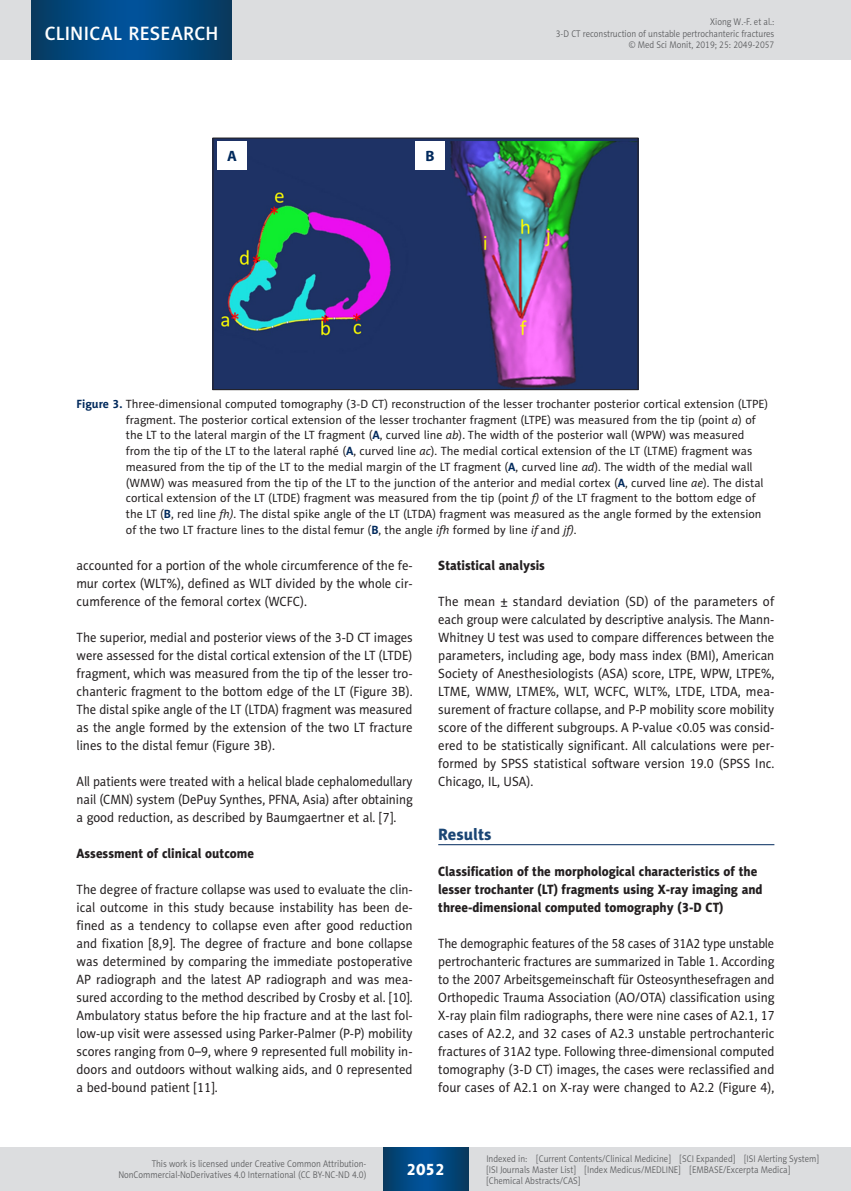
<style>
.page{position:relative;width:851px;height:1191px;background:#fff}
.page>*{position:absolute;margin:0;border:0;box-sizing:border-box;transform-origin:0 0}
.t1{font:19.5px "Naomi Sans EFN Medium";letter-spacing:.015em;color:#fff}
.MSM_Headline_1{font:16.5px "Naomi Sans EFN Heavy";color:#1a4574}
.t2{font:16.5px "Naomi Sans EFN Heavy";color:#fff}
.t3{font:700 15px "Myriad Pro";color:#00295c}
.MSM_Body{font:13.5px/18px "Naomi Sans EFN";color:#231f20;text-align:justify;scale:.95 1}
.MSM_Body-2{font:13.5px/18px "Naomi Sans EFN";color:#231f20;text-align:justify;scale:.96 1}
.MSM_Body-3{font:13.5px/18px "Naomi Sans EFN";color:#231f20;text-align:justify;scale:.94 1}
.MSM_Body-4{font:13.5px/18px "Naomi Sans EFN";color:#231f20;text-align:justify;scale:.92 1}
.MSM_Headline_2{font:13.5px/18px "Naomi Sans EFN Heavy";color:#231f20;scale:.95 1}
.MSM_Rycina_tytul{font:12px/15.8px "Naomi Sans EFN";color:#231f20}
.t4{font:9.75px/11.2px "Naomi Sans EFN Light";color:#57585a;text-align:right;scale:.9 1}
.s1{font-weight:700;color:#00295c}
.s2{font-style:italic}
</style>
<div class="page">
<hr style="left:438px;top:844px;width:336px;height:1px;background:#00295c">
<img style="left:215px;top:140px;width:421px;height:248px">
<div style="left:213px;top:138px;width:425px;height:252px;border:1px solid #231f20"></div>
<div style="left:217px;top:142px;width:30px;height:28px;background:#fff"></div>
<div style="left:415px;top:142px;width:29px;height:28px;background:#fff"></div>
<div style="left:0;top:1148px;width:850px;height:43px;background:#dcdddf"></div>
<svg style="left:383px;top:1147px;width:85px;height:43px;background:#02477e"></svg>
<div style="left:0;top:0;width:850px;height:60px;background:#dcdddf"></div>
<hr style="left:850px;top:0;width:1px;height:60px;background:#dcdddf">
<svg style="left:32px;top:0;width:200px;height:60px;background:#02477e"></svg>
<h1 class="t1" style="left:45px;top:22px;width:175px">CLINICAL RESEARCH</h1>
<p class="t3" style="left:227px;top:147px;width:11px">A</p>
<p class="t3" style="left:425px;top:147px;width:11px">B</p>
<p class="t4" style="left:555px;top:16px;width:244px">Xiong W.-F. et al.:<br>3-D CT reconstruction of unstable pertrochanteric fractures © Med Sci Monit, 2019; 25: 2049-2057</p>
<p class="MSM_Rycina_tytul" style="left:126px;top:396px;width:644px;text-indent:-49px"><span class="s1">Figure 3.</span> Three-dimensional computed tomography (3-D CT) reconstruction of the lesser trochanter posterior cortical extension (LTPE) fragment. The posterior cortical extension of the lesser trochanter fragment (LTPE) was measured from the tip (point <span class="s2">a</span>) of the LT to the lateral margin of the LT fragment (<span class="s1">A</span>, curved line <span class="s2">ab</span>). The width of the posterior wall (WPW) was measured from the tip of the LT to the lateral raphé (<span class="s1">A</span>, curved line <span class="s2">ac</span>). The medial cortical extension of the LT (LTME) fragment was measured from the tip of the LT to the medial margin of the LT fragment (<span class="s1">A</span>, curved line <span class="s2">ad</span>). The width of the medial wall (WMW) was measured from the tip of the LT to the junction of the anterior and medial cortex (<span class="s1">A</span>, curved line <span class="s2">ae</span>). The distal cortical extension of the LT (LTDE) fragment was measured from the tip (point <span class="s2">f)</span> of the LT fragment to the bottom edge of the LT (<span class="s1">B</span>, red line <span class="s2">fh)</span>. The distal spike angle of the LT (LTDA) fragment was measured as the angle formed by the extension of the two LT fracture lines to the distal femur (<span class="s1">B</span>, the angle <span class="s2">ifh</span> formed by line <span class="s2">if</span> and <span class="s2">jf)</span>.</p>
<p class="MSM_Body" style="left:77px;top:556px;width:355px">accounted for a portion of the whole circumference of the fe&shy;mur cortex (WLT%), defined as WLT divided by the whole cir&shy;cumference of the femoral cortex (WCFC).</p>
<p class="MSM_Body-3" style="left:77px;top:628px;width:359px">The superior, medial and posterior views of the 3-D CT images were assessed for the distal cortical extension of the LT (LTDE) fragment, which was measured from the tip of the lesser tro&shy;chanteric fragment to the bottom edge of the LT (Figure 3B).<br>The distal spike angle of the LT (LTDA) fragment was measured as the angle formed by the extension of the two LT fracture lines to the distal femur (Figure 3B).</p>
<p class="MSM_Body-3" style="left:77px;top:772px;width:359px">All patients were treated with a helical blade cephalomedullary nail (CMN) system (DePuy Synthes, PFNA, Asia) after obtaining a good reduction, as described by Baumgaertner et al. [7].</p>
<p class="MSM_Headline_2" style="left:77px;top:844px;width:188px">Assessment of clinical outcome</p>
<p class="MSM_Body" style="left:77px;top:880px;width:355px">The degree of fracture collapse was used to evaluate the clin&shy;ical outcome in this study because instability has been de&shy;fined as a tendency to collapse even after good reduction and fixation [8,9]. The degree of fracture and bone collapse was determined by comparing the immediate postoperative AP radiograph and the latest AP radiograph and was mea&shy;sured according to the method described by Crosby et al. [10].<br>Ambulatory status before the hip fracture and at the last fol&shy;low-up visit were assessed using Parker-Palmer (P-P) mobility scores ranging from 0–9, where 9 represented full mobility in&shy;doors and outdoors without walking aids, and 0 represented a bed-bound patient [11].</p>
<p class="MSM_Headline_2" style="left:438px;top:556px;width:114px">Statistical analysis</p>
<p class="MSM_Body-2" style="left:438px;top:592px;width:351px">The mean ± standard deviation (SD) of the parameters of each group were calculated by descriptive analysis. The Mann-Whitney U test was used to compare differences between the parameters, including age, body mass index (BMI), American Society of Anesthesiologists (ASA) score, LTPE, WPW, LTPE%, LTME, WMW, LTME%, WLT, WCFC, WLT%, LTDE, LTDA, mea&shy;surement of fracture collapse, and P-P mobility score mobility score of the different subgroups. A P-value &lt;0.05 was consid&shy;ered to be statistically significant. All calculations were per&shy;formed by SPSS statistical software version 19.0 (SPSS Inc.<br>Chicago, IL, USA).</p>
<p class="MSM_Headline_1" style="left:438px;top:824px;width:55px">Results</p>
<p class="MSM_Headline_2" style="left:438px;top:862px;width:343px">Classification of the morphological characteristics of the lesser trochanter (LT) fragments using X-ray imaging and three-dimensional computed tomography (3-D CT)</p>
<p class="MSM_Body-4" style="left:438px;top:934px;width:367px">The demographic features of the 58 cases of 31A2 type unstable pertrochanteric fractures are summarized in Table 1. According to the 2007 Arbeitsgemeinschaft für Osteosynthesefragen and Orthopedic Trauma Association (AO/OTA) classification using X-ray plain film radiographs, there were nine cases of A2.1, 17 cases of A2.2, and 32 cases of A2.3 unstable pertrochanteric fractures of 31A2 type. Following three-dimensional computed tomography (3-D CT) images, the cases were reclassified and four cases of A2.1 on X-ray were changed to A2.2 (Figure 4),</p>
<p class="t4" style="left:118px;top:1158px;width:277px">This work is licensed under Creative Common Attribution-<br>NonCommercial-NoDerivatives 4.0 International (CC BY-NC-ND 4.0)</p>
<h2 class="t2" style="left:406px;top:1159px;width:40px">2052</h2>
<p class="t4" style="left:486px;top:1152px;width:371px;text-align:left">Indexed in: [Current Contents/Clinical Medicine] [SCI Expanded] [ISI Alerting System] [ISI Journals Master List] [Index Medicus/MEDLINE] [EMBASE/Excerpta Medica] [Chemical Abstracts/CAS]</p>
</div>
